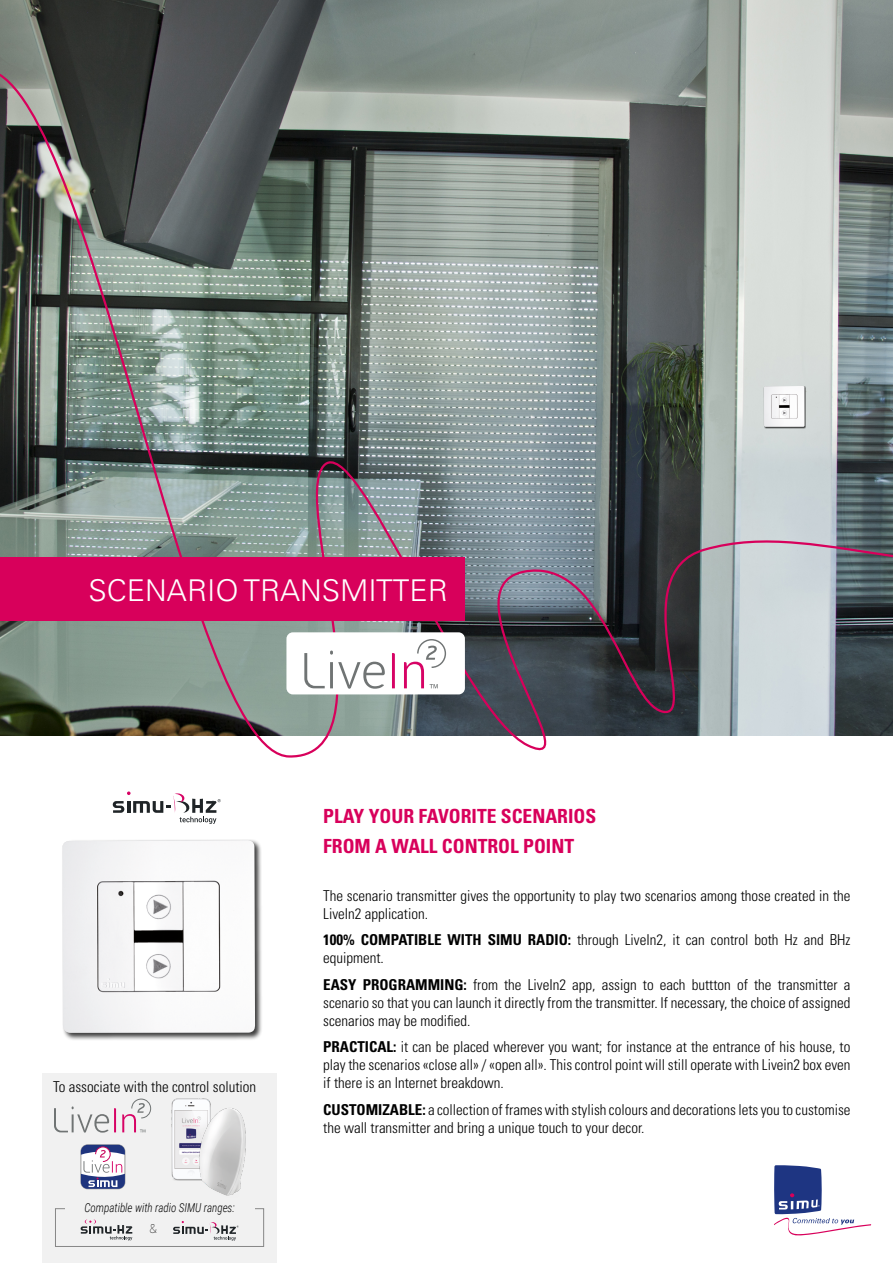
<style>
.page{position:relative;width:893px;height:1263px;background:#fff}
.page>*{position:absolute;margin:0;border:0;box-sizing:border-box;transform-origin:0 0}
.t1{font:300 30px "Univers";color:#fff}
.t2{font:700 condensed 19.5px/30px "Univers";color:#d8005b}
.t3{font:300 condensed 15px/18px "Univers";color:#000}
.t4{font:italic 300 12.3px "Roboto Condensed";color:#000;scale:.9 1}
.t5{font:100 12.3px "Roboto";color:#000}
.s1{font-weight:700}
</style>
<div class="page">
<img style="left:0;top:0;width:893px;height:53px">
<img style="left:0;top:53px;width:893px;height:705px">
<div style="left:0;top:557px;width:465px;height:64px;background:#d8005b"></div>
<svg style="left:774px;top:1165px;width:97px;height:71px"></svg>
<div style="left:286px;top:632px;width:179px;height:62px;background:#fff;border-radius:6px"></div>
<svg style="left:304px;top:650px;width:81px;height:39px"></svg>
<svg style="left:392px;top:653px;width:3px;height:35px"></svg>
<svg style="left:404px;top:639px;width:43px;height:49px"></svg>
<div style="left:61px;top:839px;width:202px;height:201px;background:#000;opacity:.75"></div>
<img style="left:63px;top:840px;width:192px;height:194px">
<svg style="left:113px;top:791px;width:108px;height:33px"></svg>
<div style="left:763px;top:386px;width:43px;height:42px;background:#000;opacity:.75"></div>
<img style="left:764px;top:386px;width:41px;height:41px">
<div style="left:43px;top:1074px;width:234px;height:189px;background:#f1f1f1"></div>
<svg style="left:54px;top:1106px;width:62px;height:26px"></svg>
<svg style="left:122px;top:1098px;width:30px;height:34px"></svg>
<img style="left:171px;top:1098px;width:14px;height:83px">
<div style="left:81px;top:1144px;width:44px;height:45px;border:1px solid #9d9d9c;border-radius:7px"></div>
<svg style="left:81px;top:1145px;width:44px;height:44px"></svg>
<img style="left:185px;top:1098px;width:61px;height:98px">
<div style="left:55px;top:1208px;width:209px;height:39px;border:1px solid #878787"></div>
<div style="left:65px;top:1199px;width:189px;height:17px;background:#f1f1f1"></div>
<svg style="left:81px;top:1219px;width:52px;height:21px"></svg>
<svg style="left:173px;top:1221px;width:65px;height:19px"></svg>
<h1 class="t1" style="left:89px;top:572px;width:361px">SCENARIO TRANSMITTER</h1>
<p class="t3" style="left:53px;top:1077px;width:204px">To associate with the control solution</p>
<p class="t4" style="left:84px;top:1199px;width:169px">Compatible with radio SIMU ranges:</p>
<p class="t5" style="left:150px;top:1220px;width:9px">&amp;</p>
<h2 class="t2" style="left:323px;top:800px;width:275px">PLAY YOUR FAVORITE SCENARIOS<br>FROM A WALL CONTROL POINT</h2>
<p class="t3" style="left:323px;top:886px;width:529px">The scenario transmitter gives the opportunity to play two scenarios among those created in the<br>LiveIn2 application.</p>
<p class="t3" style="left:323px;top:931px;width:529px"><span class="s1">100% COMPATIBLE WITH SIMU RADIO:</span> through LiveIn2, it can control both Hz and BHz equipment.</p>
<p class="t3" style="left:323px;top:975px;width:529px;text-align:justify"><span class="s1">EASY PROGRAMMING:</span> from the LiveIn2 app, assign to each buttton of the transmitter a scenario so that you can launch it directly from the transmitter. If necessary, the choice of assigned scenarios may be modified.</p>
<p class="t3" style="left:323px;top:1038px;width:529px;text-align:justify"><span class="s1">PRACTICAL:</span> it can be placed wherever you want; for instance at the entrance of his house, to play the scenarios «close all» / «open all». This control point will still operate with Livein2 box even if there is an Internet breakdown.</p>
<p class="t3" style="left:323px;top:1100px;width:529px"><span class="s1">CUSTOMIZABLE:</span> a collection of frames with stylish colours and decorations lets you to customise the wall transmitter and bring a unique touch to your decor.</p>
</div>
